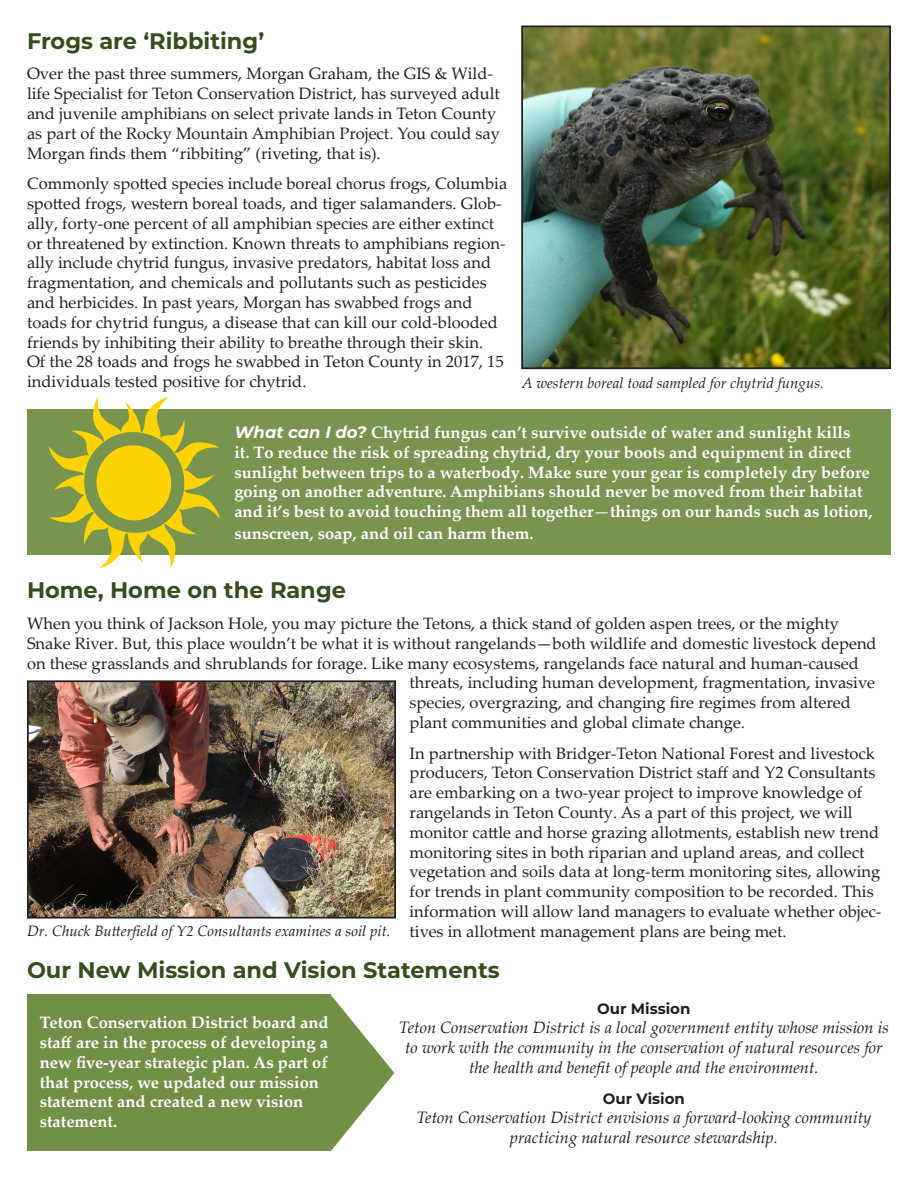
<style>
.page{position:relative;width:918px;height:1188px;background:#fff}
.page>*{position:absolute;margin:0;border:0;box-sizing:border-box;transform-origin:0 0}
.t1{font:700 22.5px "Montserrat";color:#344e1c}
.t2{font:16.5px/19.8px "Palatino Linotype";color:#231f20}
.t3{font:700 16.5px/19.8px "Palatino Linotype";color:#fff}
.t4{font:italic 16.5px/19.8px "Palatino Linotype";color:#231f20;text-align:center}
.t5{font:italic 15px "Palatino Linotype";color:#231f20}
.t6{font:700 15px "Montserrat";color:#231f20}
.s1{font-family:"Montserrat";font-style:italic}
.s2{font-weight:400}
</style>
<div class="page">
<img style="left:30px;top:683px;width:363px;height:233px">
<div style="left:27px;top:680px;width:369px;height:239px;border:2px solid #231f20"></div>
<img style="left:524px;top:29px;width:364px;height:337px">
<div style="left:521px;top:26px;width:370px;height:343px;border:2px solid #231f20"></div>
<div style="left:27px;top:410px;width:864px;height:145px;background:#77954e"></div>
<svg style="left:49px;top:397px;width:171px;height:171px"></svg>
<div style="left:27px;top:995px;width:304px;height:156px;background:#709045"></div>
<svg style="left:331px;top:995px;width:63px;height:156px"></svg>
<p class="t1" style="left:27px;top:25px;width:239px">Frogs are ‘Ribbiting’</p>
<p class="t2" style="left:27px;top:63px;width:475px">Over the past three summers, Morgan Graham, the GIS &amp; Wild&shy;life Specialist for Teton Conservation District, has surveyed adult and juvenile amphibians on select private lands in Teton County as part of the Rocky Mountain Amphibian Project. You could say Morgan finds them “ribbiting” (riveting, that is).</p>
<p class="t2" style="left:27px;top:173px;width:482px">Commonly spotted species include boreal chorus frogs, Columbia spotted frogs, western boreal toads, and tiger salamanders. Glob&shy;ally, forty-one percent of all amphibian species are either extinct or threatened by extinction. Known threats to amphibians region&shy;ally include chytrid fungus, invasive predators, habitat loss and fragmentation, and chemicals and pollutants such as pesticides and herbicides. In past years, Morgan has swabbed frogs and toads for chytrid fungus, a disease that can kill our cold-blooded friends by inhibiting their ability to breathe through their skin.<br>Of the 28 toads and frogs he swabbed in Teton County in 2017, 15 individuals tested positive for chytrid.</p>
<p class="t5" style="left:522px;top:372px;width:303px">A western boreal toad sampled for chytrid fungus.</p>
<p class="t3" style="left:234px;top:422px;width:640px"><span class="s1">What can I do?</span> Chytrid fungus can’t survive outside of water and sunlight kills<br>it. To reduce the risk of spreading chytrid, dry your boots and equipment in direct sunlight between trips to a waterbody. Make sure your gear is completely dry before going on another adventure. Amphibians should never be moved from their habitat and it’s best to avoid touching them all together<span class="s2">—</span>things on our hands such as lotion,</p>
<p class="t3" style="left:234px;top:523px;width:301px">sunscreen, soap, and oil can harm them.</p>
<p class="t1" style="left:27px;top:574px;width:320px">Home, Home on the Range</p>
<p class="t2" style="left:27px;top:613px;width:814px">When you think of Jackson Hole, you may picture the Tetons, a thick stand of golden aspen trees, or the mighty</p>
<p class="t2" style="left:27px;top:633px;width:851px">Snake River. But, this place wouldn’t be what it is without rangelands—both wildlife and domestic livestock depend</p>
<p class="t2" style="left:27px;top:653px;width:833px">on these grasslands and shrublands for forage. Like many ecosystems, rangelands face natural and human-caused</p>
<p class="t2" style="left:410px;top:672px;width:467px">threats, including human development, fragmentation, invasive</p>
<p class="t2" style="left:410px;top:692px;width:443px">species, overgrazing, and changing fire regimes from altered</p>
<p class="t2" style="left:410px;top:712px;width:337px">plant communities and global climate change.</p>
<p class="t2" style="left:410px;top:743px;width:473px">In partnership with Bridger-Teton National Forest and livestock producers, Teton Conservation District staff and Y2 Consultants are embarking on a two-year project to improve knowledge of rangelands in Teton County. As a part of this project, we will monitor cattle and horse grazing allotments, establish new trend monitoring sites in both riparian and upland areas, and collect vegetation and soils data at long-term monitoring sites, allowing for trends in plant community composition to be recorded. This information will allow land managers to evaluate whether objec&shy;tives in allotment management plans are being met.</p>
<p class="t5" style="left:27px;top:921px;width:365px">Dr. Chuck Butterfield of Y2 Consultants examines a soil pit.</p>
<p class="t1" style="left:27px;top:954px;width:474px">Our New Mission and Vision Statements</p>
<p class="t3" style="left:40px;top:1012px;width:290px">Teton Conservation District board and staff are in the process of developing a new five-year strategic plan. As part of that process, we updated our mission statement and created a new vision statement.</p>
<p class="t6" style="left:597px;top:997px;width:95px">Our Mission</p>
<p class="t4" style="left:399px;top:1017px;width:492px">Teton Conservation District is a local government entity whose mission is to work with the community in the conservation of natural resources for the health and benefit of people and the environment.</p>
<p class="t6" style="left:603px;top:1087px;width:83px">Our Vision</p>
<p class="t4" style="left:416px;top:1107px;width:457px">Teton Conservation District envisions a forward-looking community</p>
<p class="t4" style="left:510px;top:1127px;width:270px">practicing natural resource stewardship.</p>
</div>
